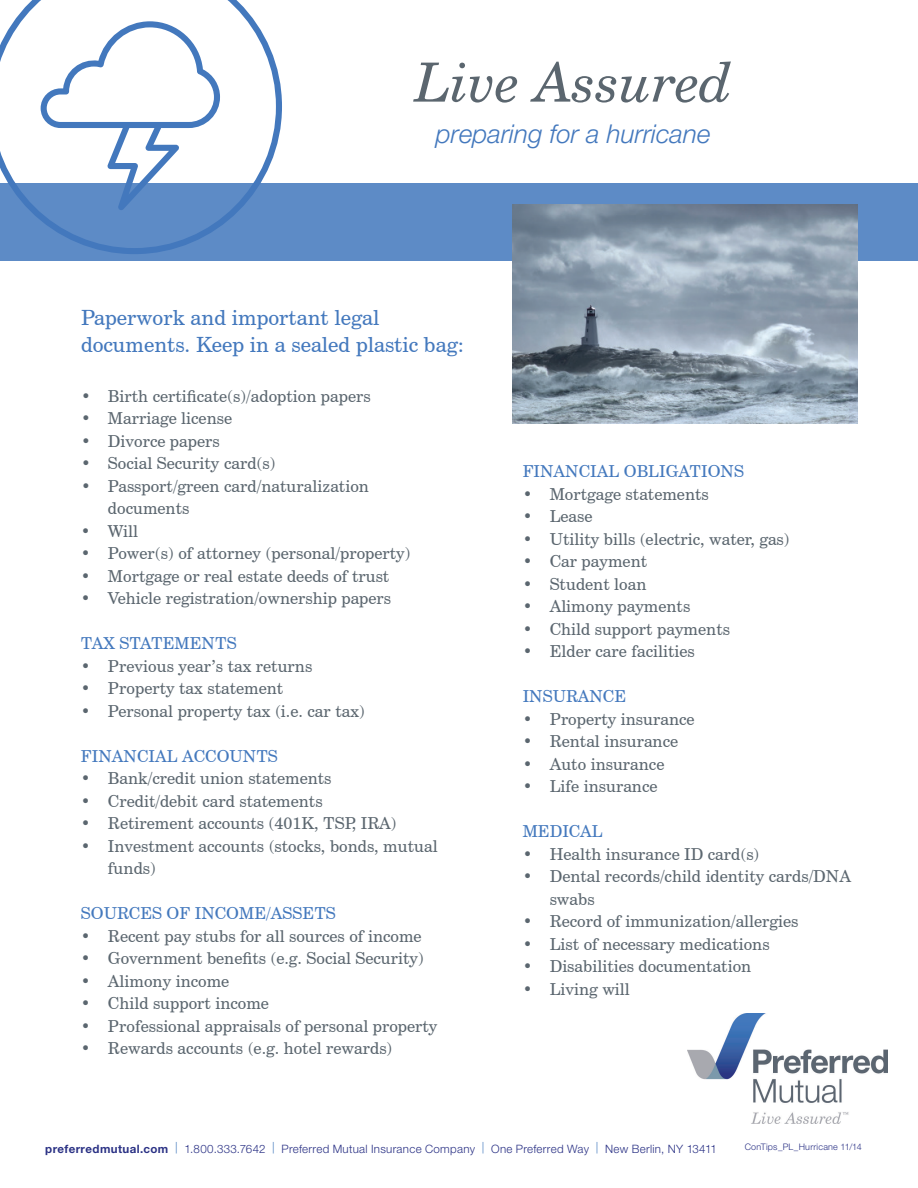
<style>
.page{position:relative;width:918px;height:1188px;background:#fff}
.page>*{position:absolute;margin:0;border:0;box-sizing:border-box;transform-origin:0 0}
.t1{font:italic 54px "Century Schoolbook BT";color:#5b666f}
.t2{font:italic 300 25.95px "Helvetica Neue LT Pro";color:#4378bd}
.t3{font:21px/27px "Century Schoolbook BT";color:#4378bd}
.t4{font:16.5px/22.5px "Century Schoolbook BT";color:#5b666f}
.t5{font:16.5px "Century Schoolbook BT";color:#4378bd}
.t6{font:300 11.55px "Helvetica Neue LT Pro";letter-spacing:.025em;color:#2b3285}
.t7{font:300 9px "Helvetica Neue LT Pro";letter-spacing:.025em;color:#2b3285}
.s1{font-weight:700}
.s2{color:#4379bd}
</style>
<div class="page">
<img style="left:688px;top:1014px;width:200px;height:109px">
<div style="left:0;top:183px;width:918px;height:77px;background:#5d8bc6"></div>
<svg style="left:0;top:0;width:282px;height:254px"></svg>
<svg style="left:41px;top:21px;width:179px;height:189px"></svg>
<img style="left:513px;top:204px;width:344px;height:220px">
<h1 class="t1" style="left:415px;top:49px;width:319px">Live Assured</h1>
<h2 class="t2" style="left:436px;top:118px;width:276px">preparing for a hurricane</h2>
<p class="t3" style="left:81px;top:304px;width:384px">Paperwork and important legal documents. Keep in a sealed plastic bag:</p>
<p class="t4" style="left:81px;top:385px;width:291px">• Birth certificate(s)/adoption papers</p>
<p class="t4" style="left:81px;top:407px;width:153px">• Marriage license</p>
<p class="t4" style="left:81px;top:430px;width:140px">• Divorce papers</p>
<p class="t4" style="left:81px;top:452px;width:196px">• Social Security card(s)</p>
<p class="t4" style="left:108px;top:475px;width:262px;text-indent:-27px">• Passport/green card/naturalization documents</p>
<p class="t4" style="left:81px;top:520px;width:59px">• Will</p>
<p class="t4" style="left:81px;top:542px;width:331px">• Power(s) of attorney (personal/property)</p>
<p class="t4" style="left:81px;top:565px;width:310px">• Mortgage or real estate deeds of trust</p>
<p class="t4" style="left:81px;top:587px;width:312px">• Vehicle registration/ownership papers</p>
<p class="t5" style="left:81px;top:633px;width:157px">TAX STATEMENTS</p>
<p class="t4" style="left:81px;top:655px;width:233px">• Previous year’s tax returns</p>
<p class="t4" style="left:81px;top:677px;width:204px">• Property tax statement</p>
<p class="t4" style="left:81px;top:700px;width:285px">• Personal property tax (i.e. car tax)</p>
<p class="t5" style="left:81px;top:746px;width:198px">FINANCIAL ACCOUNTS</p>
<p class="t4" style="left:81px;top:767px;width:252px">• Bank/credit union statements</p>
<p class="t4" style="left:81px;top:790px;width:243px">• Credit/debit card statements</p>
<p class="t4" style="left:81px;top:812px;width:317px">• Retirement accounts (401K, TSP, IRA)</p>
<p class="t4" style="left:108px;top:835px;width:331px;text-indent:-27px">• Investment accounts (stocks, bonds, mutual funds)</p>
<p class="t5" style="left:81px;top:903px;width:256px">SOURCES OF INCOME/ASSETS</p>
<p class="t4" style="left:81px;top:925px;width:342px">• Recent pay stubs for all sources of income</p>
<p class="t4" style="left:81px;top:947px;width:345px">• Government benefits (e.g. Social Security)</p>
<p class="t4" style="left:81px;top:970px;width:150px">• Alimony income</p>
<p class="t4" style="left:81px;top:992px;width:190px">• Child support income</p>
<p class="t4" style="left:81px;top:1015px;width:358px">• Professional appraisals of personal property</p>
<p class="t4" style="left:81px;top:1037px;width:313px">• Rewards accounts (e.g. hotel rewards)</p>
<p class="t5" style="left:523px;top:461px;width:223px">FINANCIAL OBLIGATIONS</p>
<p class="t4" style="left:523px;top:482px;width:188px">• Mortgage statements</p>
<p class="t4" style="left:523px;top:505px;width:71px">• Lease</p>
<p class="t4" style="left:523px;top:527px;width:269px">• Utility bills (electric, water, gas)</p>
<p class="t4" style="left:523px;top:550px;width:126px">• Car payment</p>
<p class="t4" style="left:523px;top:572px;width:125px">• Student loan</p>
<p class="t4" style="left:523px;top:595px;width:169px">• Alimony payments</p>
<p class="t4" style="left:523px;top:617px;width:209px">• Child support payments</p>
<p class="t4" style="left:523px;top:640px;width:174px">• Elder care facilities</p>
<p class="t5" style="left:523px;top:686px;width:105px">INSURANCE</p>
<p class="t4" style="left:523px;top:707px;width:173px">• Property insurance</p>
<p class="t4" style="left:523px;top:730px;width:157px">• Rental insurance</p>
<p class="t4" style="left:523px;top:752px;width:143px">• Auto insurance</p>
<p class="t4" style="left:523px;top:775px;width:136px">• Life insurance</p>
<p class="t5" style="left:523px;top:821px;width:81px">MEDICAL</p>
<p class="t4" style="left:523px;top:842px;width:238px">• Health insurance ID card(s)</p>
<p class="t4" style="left:550px;top:865px;width:303px;text-indent:-27px">• Dental records/child identity cards/DNA swabs</p>
<p class="t4" style="left:523px;top:910px;width:277px">• Record of immunization/allergies</p>
<p class="t4" style="left:523px;top:932px;width:248px">• List of necessary medications</p>
<p class="t4" style="left:523px;top:955px;width:230px">• Disabilities documentation</p>
<p class="t4" style="left:523px;top:978px;width:109px">• Living will</p>
<p class="t6" style="left:45px;top:1141px;width:673px"><span class="s1">preferredmutual.com</span> <span class="s2">|</span> 1.800.333.7642 <span class="s2">|</span> Preferred Mutual Insurance Company <span class="s2">|</span> One Preferred Way <span class="s2">|</span> New Berlin, NY 13411</p>
<p class="t7" style="left:745px;top:1142px;width:119px">ConTips_PL_Hurricane 11/14</p>
</div>
